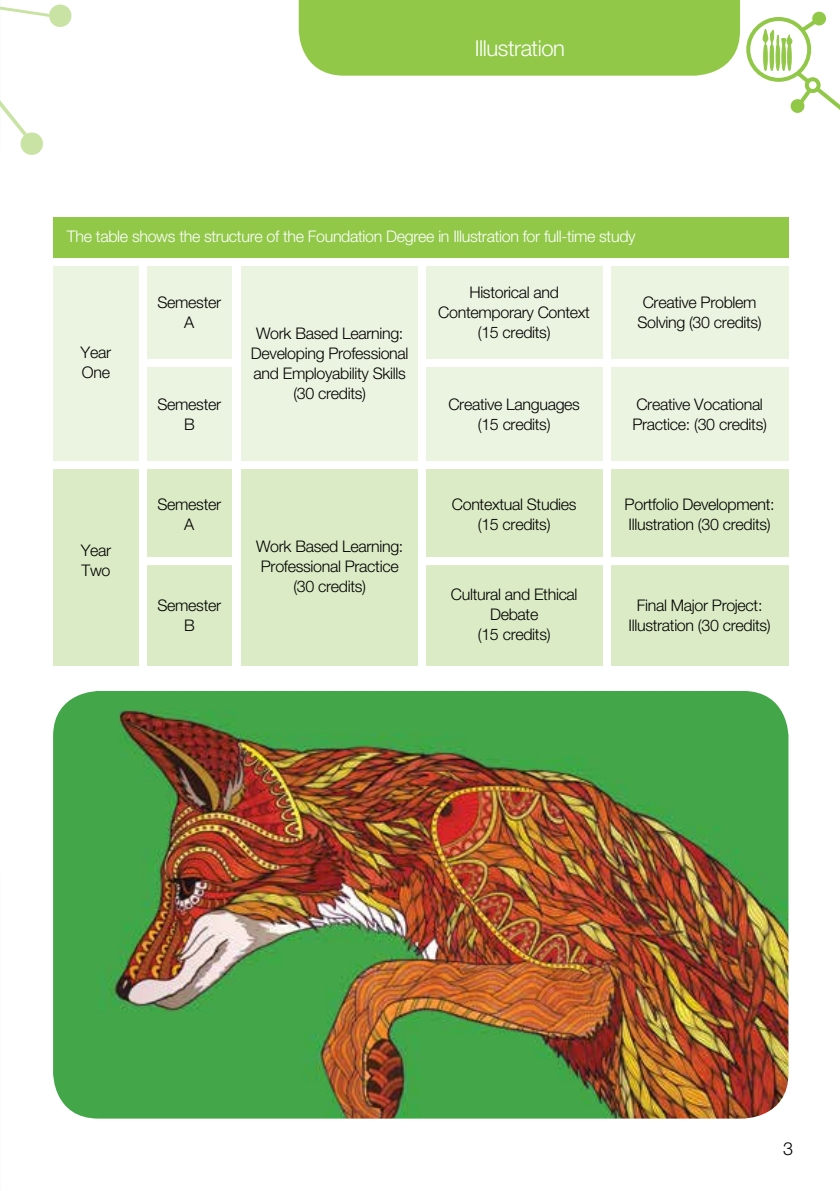
<style>
.page{position:relative;width:840px;height:1191px;background:#fff}
.page>*{position:absolute;margin:0;border:0;box-sizing:border-box;transform-origin:0 0}
.t1{font:300 22px "Helvetica Neue LT Std";letter-spacing:-.02em;color:#fff}
.t2{font:300 18px "Helvetica Neue LT Std";color:#000}
.t3{font:300 16px/20px "Helvetica Neue LT Std";letter-spacing:-.02em;color:#000;text-align:center}
.t4{font:300 16px "Helvetica Neue LT Std";letter-spacing:-.02em;color:#fff}
</style>
<div class="page">
<div style="left:298px;top:0;width:441px;height:76px;background:#91c848"></div>
<svg style="left:0;top:4px;width:72px;height:151px"></svg>
<div style="left:811px;top:12px;width:14px;height:13px;border:2px solid #91c848;border-radius:50%"></div>
<div style="left:745px;top:17px;width:65px;height:65px;border:4px solid #91c848;border-radius:50%"></div>
<div style="left:53px;top:265px;width:86px;height:197px;background:#ebf4e0"></div>
<div style="left:146px;top:265px;width:86px;height:197px;background:#ebf4e0"></div>
<div style="left:53px;top:468px;width:86px;height:197px;background:#dbebc5"></div>
<div style="left:146px;top:468px;width:86px;height:197px;background:#dbebc5"></div>
<div style="left:53px;top:217px;width:735px;height:41px;background:#91c848"></div>
<div style="left:425px;top:265px;width:177px;height:197px;background:#ebf4e0"></div>
<div style="left:425px;top:468px;width:177px;height:197px;background:#dbebc5"></div>
<div style="left:240px;top:265px;width:177px;height:197px;background:#ebf4e0"></div>
<div style="left:240px;top:468px;width:177px;height:197px;background:#dbebc5"></div>
<div style="left:610px;top:265px;width:178px;height:197px;background:#ebf4e0"></div>
<div style="left:610px;top:468px;width:178px;height:197px;background:#dbebc5"></div>
<svg style="left:762px;top:13px;width:77px;height:100px"></svg>
<img style="left:53px;top:691px;width:735px;height:427px">
<div style="left:139px;top:264px;width:8px;height:404px;background:#fff"></div>
<div style="left:145px;top:359px;width:89px;height:8px;background:#fff"></div>
<div style="left:145px;top:557px;width:89px;height:8px;background:#fff"></div>
<div style="left:423px;top:359px;width:371px;height:8px;background:#fff"></div>
<div style="left:423px;top:557px;width:371px;height:8px;background:#fff"></div>
<div style="left:50px;top:461px;width:744px;height:8px;background:#fff"></div>
<div style="left:50px;top:258px;width:744px;height:8px;background:#fff"></div>
<h1 class="t1" style="left:474px;top:34px;width:92px">Illustration</h1>
<p class="t4" style="left:67px;top:227px;width:570px">The table shows the structure of the Foundation Degree in Illustration for full-time study</p>
<p class="t3" style="left:81px;top:342px;width:32px;text-align:left">Year<br>One</p>
<p class="t3" style="left:81px;top:540px;width:32px;text-align:left">Year<br>Two</p>
<p class="t3" style="left:157px;top:292px;width:65px">Semester<br>A</p>
<p class="t3" style="left:157px;top:394px;width:65px">Semester<br>B</p>
<p class="t3" style="left:251px;top:323px;width:159px">Work Based Learning:<br>Developing Professional and Employability Skills (30 credits)</p>
<p class="t3" style="left:438px;top:282px;width:153px">Historical and<br>Contemporary Context (15 credits)</p>
<p class="t3" style="left:448px;top:394px;width:133px">Creative Languages (15 credits)</p>
<p class="t3" style="left:637px;top:292px;width:126px">Creative Problem<br>Solving (30 credits)</p>
<p class="t3" style="left:632px;top:394px;width:136px;text-align:left">Creative Vocational<br>Practice: (30 credits)</p>
<p class="t3" style="left:157px;top:493px;width:65px">Semester<br>A</p>
<p class="t3" style="left:451px;top:493px;width:126px">Contextual Studies (15 credits)</p>
<p class="t3" style="left:624px;top:493px;width:151px;text-align:left">Portfolio Development:<br>Illustration (30 credits)</p>
<p class="t3" style="left:157px;top:594px;width:65px">Semester<br>B</p>
<p class="t3" style="left:256px;top:536px;width:149px">Work Based Learning:<br>Professional Practice (30 credits)</p>
<p class="t3" style="left:450px;top:583px;width:128px">Cultural and Ethical<br>Debate<br>(15 credits)</p>
<p class="t3" style="left:628px;top:594px;width:143px">Final Major Project:<br>Illustration (30 credits)</p>
<p class="t2" style="left:782px;top:1137px;width:12px">3</p>
</div>
